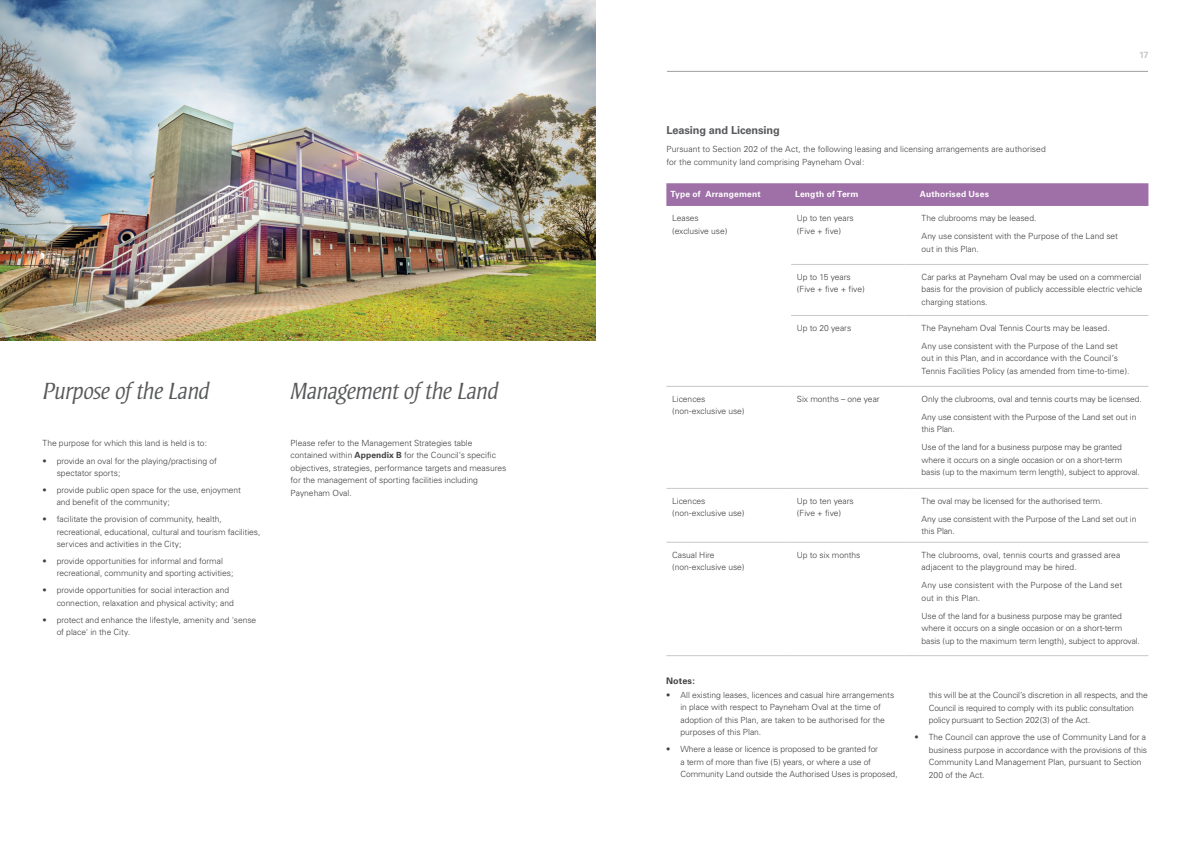
<style>
.page{position:relative;width:1191px;height:842px;background:#fff}
.page>*{position:absolute;margin:0;border:0;box-sizing:border-box;transform-origin:0 0}
.t1{font:italic 300 24px "Strayhorn";letter-spacing:-.025em;color:#58595b}
.t2{font:700 11px "Univers";letter-spacing:-.01em;color:#58595b}
.t3{font:700 9px "Univers";letter-spacing:.01em;color:#414042}
.t4{font:700 9px "Univers";color:#c7c8ca}
.t5{font:300 8.5px/12.5px "Univers";letter-spacing:-.005em;color:#414042}
.t6{font:700 8.5px "Univers";letter-spacing:.02em;color:#fff}
.s1{font-weight:700}
</style>
<div class="page">
<hr style="left:667px;top:71px;width:481px;height:1px;background:#9d9fa2">
<div style="left:666px;top:183px;width:482px;height:23px;background:#9f6fa7"></div>
<hr style="left:666px;top:386px;width:125px;height:1px;background:#c7c8ca">
<hr style="left:791px;top:386px;width:113px;height:1px;background:#c7c8ca">
<svg style="left:904px;top:386px;width:12px;height:1px"></svg>
<hr style="left:916px;top:386px;width:232px;height:1px;background:#c7c8ca">
<hr style="left:666px;top:488px;width:125px;height:1px;background:#c7c8ca">
<hr style="left:791px;top:488px;width:113px;height:1px;background:#c7c8ca">
<svg style="left:904px;top:488px;width:12px;height:1px"></svg>
<hr style="left:916px;top:488px;width:232px;height:1px;background:#c7c8ca">
<hr style="left:666px;top:542px;width:125px;height:1px;background:#c7c8ca">
<hr style="left:791px;top:542px;width:113px;height:1px;background:#c7c8ca">
<svg style="left:904px;top:542px;width:12px;height:1px"></svg>
<hr style="left:916px;top:542px;width:232px;height:1px;background:#c7c8ca">
<hr style="left:666px;top:655px;width:125px;height:1px;background:#c7c8ca">
<hr style="left:791px;top:655px;width:113px;height:1px;background:#c7c8ca">
<svg style="left:904px;top:655px;width:12px;height:1px"></svg>
<hr style="left:916px;top:655px;width:232px;height:1px;background:#c7c8ca">
<hr style="left:791px;top:264px;width:113px;height:1px;background:#c7c8ca">
<svg style="left:904px;top:264px;width:12px;height:1px"></svg>
<hr style="left:916px;top:264px;width:232px;height:1px;background:#c7c8ca">
<hr style="left:791px;top:315px;width:113px;height:1px;background:#c7c8ca">
<svg style="left:904px;top:315px;width:12px;height:1px"></svg>
<hr style="left:916px;top:315px;width:232px;height:1px;background:#c7c8ca">
<img style="left:0;top:0;width:595px;height:340px">
<h1 class="t1" style="left:43px;top:378px;width:169px">Purpose of the Land</h1>
<p class="t5" style="left:42px;top:436px;width:166px">The purpose for which this land is held is to:</p>
<p class="t5" style="left:57px;top:454px;width:162px;text-indent:-14px">• provide an oval for the playing/practising of spectator sports;</p>
<p class="t5" style="left:57px;top:484px;width:186px;text-indent:-14px">• provide public open space for the use, enjoyment and benefit of the community;</p>
<p class="t5" style="left:57px;top:513px;width:205px;text-indent:-14px">• facilitate the provision of community, health, recreational, educational, cultural and tourism facilities, services and activities in the City;</p>
<p class="t5" style="left:57px;top:555px;width:178px;text-indent:-14px">• provide opportunities for informal and formal recreational, community and sporting activities;</p>
<p class="t5" style="left:57px;top:584px;width:179px;text-indent:-14px">• provide opportunities for social interaction and connection, relaxation and physical activity; and</p>
<p class="t5" style="left:57px;top:613px;width:201px;text-indent:-14px">• protect and enhance the lifestyle, amenity and 'sense of place' in the City.</p>
<h1 class="t1" style="left:291px;top:378px;width:209px">Management of the Land</h1>
<p class="t5" style="left:291px;top:436px;width:217px">Please refer to the Management Strategies table contained within <span class="s1">Appendix B</span> for the Council’s specific objectives, strategies, performance targets and measures for the management of sporting facilities including Payneham Oval.</p>
<p class="t2" style="left:666px;top:124px;width:115px">Leasing and Licensing</p>
<p class="t5" style="left:666px;top:143px;width:381px">Pursuant to Section 202 of the Act, the following leasing and licensing arrangements are authorised for the community land comprising Payneham Oval:</p>
<p class="t4" style="left:1139px;top:49px;width:11px">17</p>
<p class="t6" style="left:670px;top:189px;width:92px">Type of Arrangement</p>
<p class="t6" style="left:795px;top:189px;width:65px">Length of Term</p>
<p class="t6" style="left:920px;top:189px;width:70px">Authorised Uses</p>
<p class="t5" style="left:672px;top:212px;width:57px">Leases (exclusive use)</p>
<p class="t5" style="left:797px;top:212px;width:59px">Up to ten years (Five + five)</p>
<p class="t5" style="left:921px;top:209px;width:198px;line-height:18.2px">The clubrooms may be leased.<br>Any use consistent with the Purpose of the Land set</p>
<p class="t5" style="left:921px;top:243px;width:59px">out in this Plan.</p>
<p class="t5" style="left:797px;top:270px;width:69px">Up to 15 years (Five + five + five)</p>
<p class="t5" style="left:921px;top:270px;width:223px">Car parks at Payneham Oval may be used on a commercial basis for the provision of publicly accessible electric vehicle charging stations.</p>
<p class="t5" style="left:797px;top:321px;width:56px">Up to 20 years</p>
<p class="t5" style="left:921px;top:319px;width:198px;line-height:18.2px">The Payneham Oval Tennis Courts may be leased.<br>Any use consistent with the Purpose of the Land set</p>
<p class="t5" style="left:921px;top:352px;width:209px">out in this Plan, and in accordance with the Council’s<br>Tennis Facilities Policy (as amended from time-to-time).</p>
<p class="t5" style="left:672px;top:392px;width:74px">Licences (non-exclusive use)</p>
<p class="t5" style="left:797px;top:392px;width:84px">Six months – one year</p>
<p class="t5" style="left:921px;top:389px;width:222px;line-height:18.2px">Only the clubrooms, oval and tennis courts may be licensed.<br>Any use consistent with the Purpose of the Land set out in</p>
<p class="t5" style="left:921px;top:420px;width:202px;line-height:18.2px">this Plan.<br>Use of the land for a business purpose may be granted</p>
<p class="t5" style="left:921px;top:454px;width:220px">where it occurs on a single occasion or on a short-term basis (up to the maximum term length), subject to approval.</p>
<p class="t5" style="left:672px;top:494px;width:74px">Licences (non-exclusive use)</p>
<p class="t5" style="left:797px;top:494px;width:59px">Up to ten years (Five + five)</p>
<p class="t5" style="left:921px;top:492px;width:216px;line-height:18.2px">The oval may be licensed for the authorised term.<br>Any use consistent with the Purpose of the Land set out in</p>
<p class="t5" style="left:921px;top:525px;width:35px">this Plan.</p>
<p class="t5" style="left:672px;top:548px;width:74px">Casual Hire (non-exclusive use)</p>
<p class="t5" style="left:797px;top:548px;width:65px">Up to six months</p>
<p class="t5" style="left:921px;top:548px;width:200px">The clubrooms, oval, tennis courts and grassed area adjacent to the playground may be hired.</p>
<p class="t5" style="left:921px;top:579px;width:202px">Any use consistent with the Purpose of the Land set out in this Plan.</p>
<p class="t5" style="left:921px;top:610px;width:220px">Use of the land for a business purpose may be granted where it occurs on a single occasion or on a short-term basis (up to the maximum term length), subject to approval.</p>
<p class="t3" style="left:666px;top:676px;width:30px">Notes:</p>
<p class="t5" style="left:680px;top:689px;width:215px;text-indent:-14px">• All existing leases, licences and casual hire arrangements in place with respect to Payneham Oval at the time of adoption of this Plan, are taken to be authorised for the purposes of this Plan.</p>
<p class="t5" style="left:680px;top:743px;width:219px;text-indent:-14px">• Where a lease or licence is proposed to be granted for<br>a term of more than five (5) years, or where a use of<br>Community Land outside the Authorised Uses is proposed,</p>
<p class="t5" style="left:928px;top:689px;width:221px">this will be at the Council’s discretion in all respects, and the<br>Council is required to comply with its public consultation policy pursuant to Section 202(3) of the Act.</p>
<p class="t5" style="left:928px;top:731px;width:220px;text-indent:-14px">• The Council can approve the use of Community Land for a business purpose in accordance with the provisions of this Community Land Management Plan, pursuant to Section 200 of the Act.</p>
</div>
